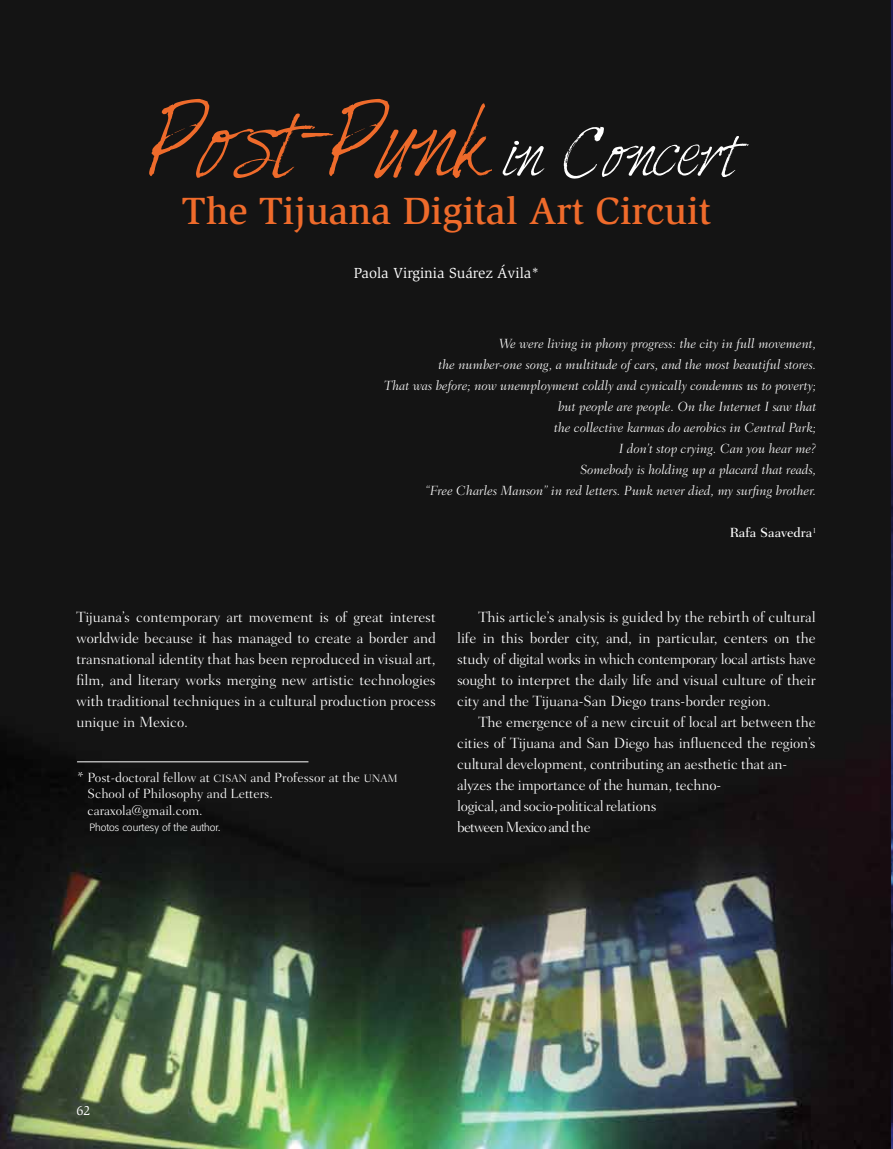
<style>
.page{position:relative;width:893px;height:1149px;background:#fff}
.page>*{position:absolute;margin:0;border:0;box-sizing:border-box;transform-origin:0 0}
.t1{font:87px "Harabara Hand";letter-spacing:-.05em;color:#ef6b2b}
.t2{font:500 39px "Slimbach";color:#ef6b2b}
.t3{font:300 15px/21px "Fairfield LH";letter-spacing:-.01em;color:#fff;text-align:justify}
.t4{font:15px "Slimbach";color:#fff}
.t5{font:italic 300 13.5px/21px "Fairfield LH";color:#fff;text-align:right}
.t6{font:300 13.5px/16.5px "Fairfield LH";color:#fff}
.t7{font:500 13.5px "Fairfield LH";color:#fff}
.t8{font:13.5px "Slimbach";color:#fff}
.t9{font:300 10.5px "Formata";color:#fff}
.s1{font-size:55.5px;color:#fff}
.s2{font-family:"Fairfield LH Light SC800";font-weight:400;font-size:10.8px}
</style>
<div class="page">
<img style="left:0;top:0;width:891px;height:1148px">
<img style="left:891px;top:0;width:2px;height:1148px">
<hr style="left:77px;top:761px;width:231px;height:1px;background:#fff">
<h1 class="t1" style="left:149px;top:95px;width:596px">Post-Punk <span class="s1">in Concert</span></h1>
<h2 class="t2" style="left:182px;top:187px;width:531px">The Tijuana Digital Art Circuit</h2>
<p class="t4" style="left:354px;top:264px;width:187px">Paola Virginia Suárez Ávila*</p>
<p class="t5" style="left:384px;top:333px;width:434px">We were living in phony progress: the city in full movement,<br>the number-one song, a multitude of cars, and the most beautiful stores.<br>That was before; now unemployment coldly and cynically condemns us to poverty; but people are people. On the Internet I saw that<br>the collective karmas do aerobics in Central Park;<br>I don’t stop crying. Can you hear me?<br>Somebody is holding up a placard that reads,<br>“Free Charles Manson” in red letters. Punk never died, my surfing brother.</p>
<p class="t7" style="left:730px;top:525px;width:88px">Rafa Saavedra<sup>1</sup></p>
<p class="t3" style="left:77px;top:606px;width:361px">Tijuana’s contemporary art movement is of great interest worldwide because it has managed to create a border and transnational identity that has been reproduced in visual art, film, and literary works merging new artistic technologies with traditional techniques in a cultural production process unique in Mexico.</p>
<p class="t6" style="left:88px;top:768px;width:312px;text-indent:-11px">* Post-doctoral fellow at <span class="s2">CISAN</span> and Professor at the <span class="s2">UNAM<br></span>School of Philosophy and Letters.<br>caraxola@gmail.com.</p>
<p class="t9" style="left:89px;top:821px;width:133px">Photos courtesy of the author.</p>
<p class="t3" style="left:457px;top:606px;width:360px;text-indent:21px">This article’s analysis is guided by the rebirth of cultural life in this border city, and, in particular, centers on the study of digital works in which contemporary local artists have sought to interpret the daily life and visual culture of their city and the Tijuana-San Diego trans-border region.</p>
<p class="t3" style="left:457px;top:711px;width:360px;text-align:left;text-indent:21px">The emergence of a new circuit of local art between the cities of Tijuana and San Diego has influenced the region’s cultural development, contributing an aesthetic that an&shy;alyzes the importance of the human, techno-<br>logical, and socio-political relations<br>between Mexico and the</p>
<p class="t8" style="left:77px;top:1102px;width:15px">62</p>
</div>
